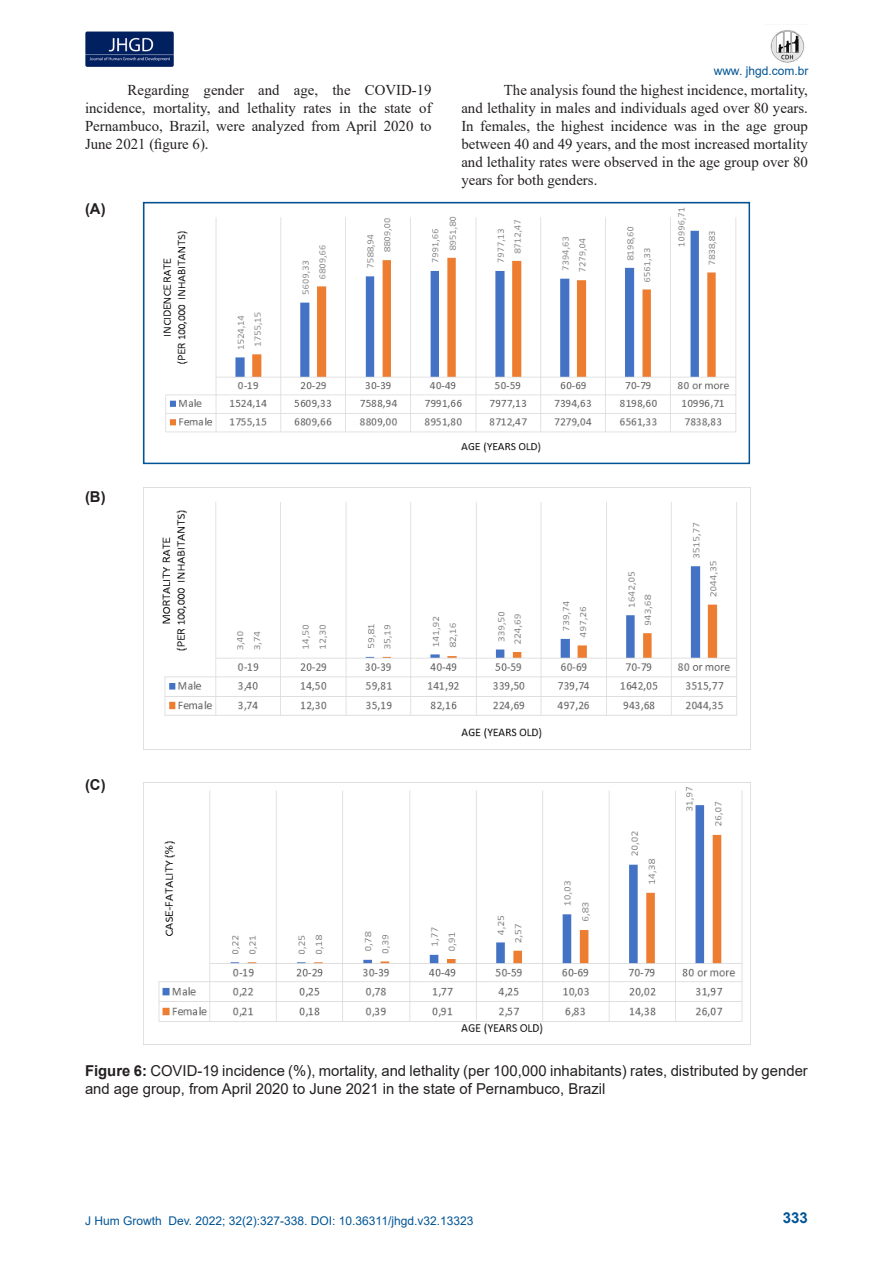
<style>
.page{position:relative;width:893px;height:1263px;background:#fff}
.page>*{position:absolute;margin:0;border:0;box-sizing:border-box;transform-origin:0 0}
.t1{font:15px/18px "Times New Roman";color:#231f20;text-align:justify}
.t2{font:15px/18px "Arial";color:#231f20}
.t3{font:700 15px "Arial";color:#231f20}
.t4{font:700 15px "Arial";color:#005495}
.t5{font:12px "Arial";color:#005495}
.s1{font-weight:700}
</style>
<div class="page">
<img style="left:85px;top:31px;width:89px;height:36px">
<img style="left:770px;top:30px;width:35px;height:33px">
<img style="left:163px;top:207px;width:574px;height:246px">
<div style="left:143px;top:202px;width:607px;height:262px;border:2px solid #005495"></div>
<img style="left:143px;top:487px;width:607px;height:262px">
<img style="left:143px;top:782px;width:607px;height:262px">
<p class="t5" style="left:714px;top:63px;width:96px">www. jhgd.com.br</p>
<p class="t1" style="left:85px;top:81px;width:348px;text-indent:43px">Regarding gender and age, the COVID-19 incidence, mortality, and lethality rates in the state of Pernambuco, Brazil, were analyzed from April 2020 to June 2021 (figure 6).</p>
<p class="t1" style="left:461px;top:81px;width:348px;text-indent:43px">The analysis found the highest incidence, mortality, and lethality in males and individuals aged over 80 years.<br>In females, the highest incidence was in the age group between 40 and 49 years, and the most increased mortality and lethality rates were observed in the age group over 80 years for both genders.</p>
<p class="t3" style="left:85px;top:198px;width:22px">(A)</p>
<p class="t3" style="left:85px;top:486px;width:22px">(B)</p>
<p class="t3" style="left:85px;top:774px;width:22px">(C)</p>
<p class="t2" style="left:85px;top:1062px;width:724px"><span class="s1">Figure 6:</span> COVID-19 incidence (%), mortality, and lethality (per 100,000 inhabitants) rates, distributed by gender and age group, from April 2020 to June 2021 in the state of Pernambuco, Brazil</p>
<p class="t5" style="left:85px;top:1212px;width:390px">J Hum Growth Dev. 2022; 32(2):327-338. DOI: 10.36311/jhgd.v32.13323</p>
<p class="t4" style="left:783px;top:1207px;width:27px">333</p>
</div>
